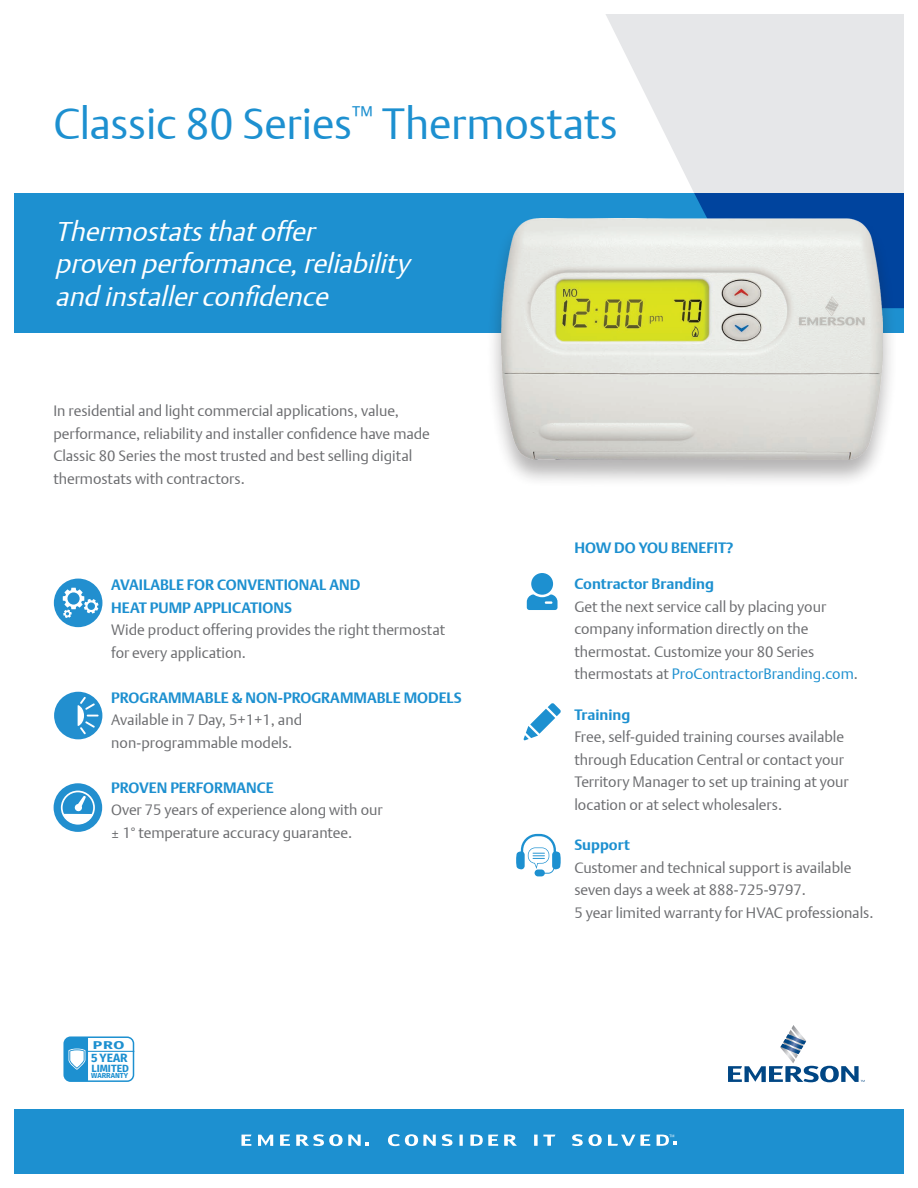
<style>
.page{position:relative;width:918px;height:1188px;background:#fff}
.page>*{position:absolute;margin:0;border:0;box-sizing:border-box;transform-origin:0 0}
.t1{font:300 43.5px "DTL Argo T";color:#1d90d0}
.t2{font:italic 300 27px "DTL Argo T";color:#fff}
.t3{font:300 15px/22.5px "DTL Argo T";color:#6c6d70}
.t4{font:700 15px "DTL Argo T";color:#1d90d0}
.t5{font:700 12px "Fira Sans";color:#1d90d0}
.t6{font:700 11.25px "Fira Sans";color:#1d90d0;scale:1.4 1}
.t7{font:700 10.5px "Fira Sans";color:#1d90d0}
.t8{font:700 7.35px "Fira Sans";color:#1d90d0}
.s1{color:#1d90d0}
</style>
<div class="page">
<svg style="left:606px;top:14px;width:298px;height:179px;background:#e9eaec"></svg>
<div style="left:3px;top:193px;width:915px;height:140px;background:#1d90d0"></div>
<div style="left:694px;top:193px;width:210px;height:115px;background:#00449e"></div>
<div style="left:14px;top:1109px;width:890px;height:65px;background:#1d90d0"></div>
<div style="left:0;top:0;width:14px;height:1188px;background:#fff"></div>
<div style="left:904px;top:0;width:14px;height:1188px;background:#fff"></div>
<svg style="left:63px;top:1036px;width:71px;height:46px"></svg>
<hr style="left:86px;top:1051px;width:48px;height:1px;background:#1d90d0">
<svg style="left:728px;top:1025px;width:137px;height:57px"></svg>
<div style="left:54px;top:579px;width:48px;height:48px;background:#228fcf;border-radius:50%"></div>
<svg style="left:63px;top:588px;width:36px;height:30px"></svg>
<div style="left:54px;top:692px;width:48px;height:47px;background:#228fcf;border-radius:50%"></div>
<svg style="left:78px;top:697px;width:21px;height:37px"></svg>
<div style="left:54px;top:783px;width:48px;height:49px;background:#228fcf;border-radius:50%"></div>
<svg style="left:61px;top:791px;width:34px;height:34px"></svg>
<div style="left:486px;top:217px;width:412px;height:271px;background:#231f20;opacity:.33"></div>
<img style="left:501px;top:219px;width:381px;height:241px">
<div style="left:531px;top:573px;width:22px;height:22px;background:#1d90d0;border-radius:50%"></div>
<svg style="left:527px;top:594px;width:31px;height:16px"></svg>
<svg style="left:280px;top:1135px;width:10px;height:11px"></svg>
<svg style="left:241px;top:1135px;width:11px;height:11px"></svg>
<svg style="left:258px;top:1135px;width:15px;height:11px"></svg>
<svg style="left:504px;top:1135px;width:13px;height:11px"></svg>
<svg style="left:442px;top:1134px;width:11px;height:12px"></svg>
<svg style="left:572px;top:1134px;width:30px;height:12px"></svg>
<svg style="left:459px;top:1135px;width:4px;height:11px"></svg>
<svg style="left:534px;top:1135px;width:21px;height:11px"></svg>
<svg style="left:608px;top:1135px;width:42px;height:11px"></svg>
<svg style="left:470px;top:1135px;width:28px;height:11px"></svg>
<svg style="left:388px;top:1134px;width:48px;height:12px"></svg>
<svg style="left:296px;top:1134px;width:73px;height:12px"></svg>
<svg style="left:657px;top:1135px;width:20px;height:11px"></svg>
<svg style="left:523px;top:703px;width:38px;height:37px"></svg>
<svg style="left:516px;top:834px;width:45px;height:42px"></svg>
<p class="t1" style="left:53px;top:97px;width:566px">Classic 80 Series<sup>™</sup> Thermostats</p>
<p class="t2" style="left:55px;top:215px;width:268px">Thermostatsthatoffer</p>
<p class="t2" style="left:55px;top:248px;width:356px">proven performance,reliability</p>
<p class="t2" style="left:55px;top:280px;width:282px">and installerconfidence</p>
<p class="t3" style="left:53px;top:400px;width:378px">In residential and light commercial applications, value, performance, reliability and installer confidence have made Classic 80 Series the most trusted and best selling digital thermostats with contractors.</p>
<p class="t4" style="left:111px;top:576px;width:251px">AVAILABLE FOR CONVENTIONAL AND</p>
<p class="t4" style="left:111px;top:598px;width:182px">HEAT PUMP APPLICATIONS</p>
<p class="t3" style="left:111px;top:618px;width:335px">Wide product offering provides the right thermostat for every application.</p>
<p class="t4" style="left:111px;top:688px;width:352px">PROGRAMMABLE &amp; NON-PROGRAMMABLE MODELS</p>
<p class="t3" style="left:111px;top:708px;width:192px">Available in 7 Day, 5+1+1, and</p>
<p class="t3" style="left:111px;top:731px;width:183px">non-programmable models.</p>
<p class="t4" style="left:111px;top:778px;width:164px">PROVEN PERFORMANCE</p>
<p class="t3" style="left:111px;top:798px;width:273px">Over 75 years of experience along with our</p>
<p class="t3" style="left:111px;top:821px;width:242px">± 1° temperature accuracy guarantee.</p>
<p class="t6" style="left:93px;top:1035px;width:24px">PRO</p>
<p class="t5" style="left:91px;top:1048px;width:38px">5 YEAR</p>
<p class="t7" style="left:91px;top:1059px;width:39px">LIMITED</p>
<p class="t8" style="left:91px;top:1069px;width:38px">WARRANTY</p>
<p class="t4" style="left:574px;top:539px;width:161px">HOW DO YOU BENEFIT?</p>
<p class="t4" style="left:574px;top:575px;width:141px">Contractor Branding</p>
<p class="t3" style="left:574px;top:595px;width:285px">Get the next service call by placing your company information directly on the thermostat. Customize your 80 Series thermostats at <span class="s1">ProContractorBranding.com</span>.</p>
<p class="t4" style="left:574px;top:706px;width:57px">Training</p>
<p class="t3" style="left:574px;top:726px;width:276px">Free, self-guided training courses available through Education Central or contact your Territory Manager to set up training at your location or at select wholesalers.</p>
<p class="t4" style="left:574px;top:836px;width:57px">Support</p>
<p class="t3" style="left:574px;top:856px;width:279px">Customer and technical support is available seven days a week at 888-725-9797.</p>
<p class="t3" style="left:574px;top:901px;width:301px">5 year limited warranty for HVAC professionals.</p>
</div>
